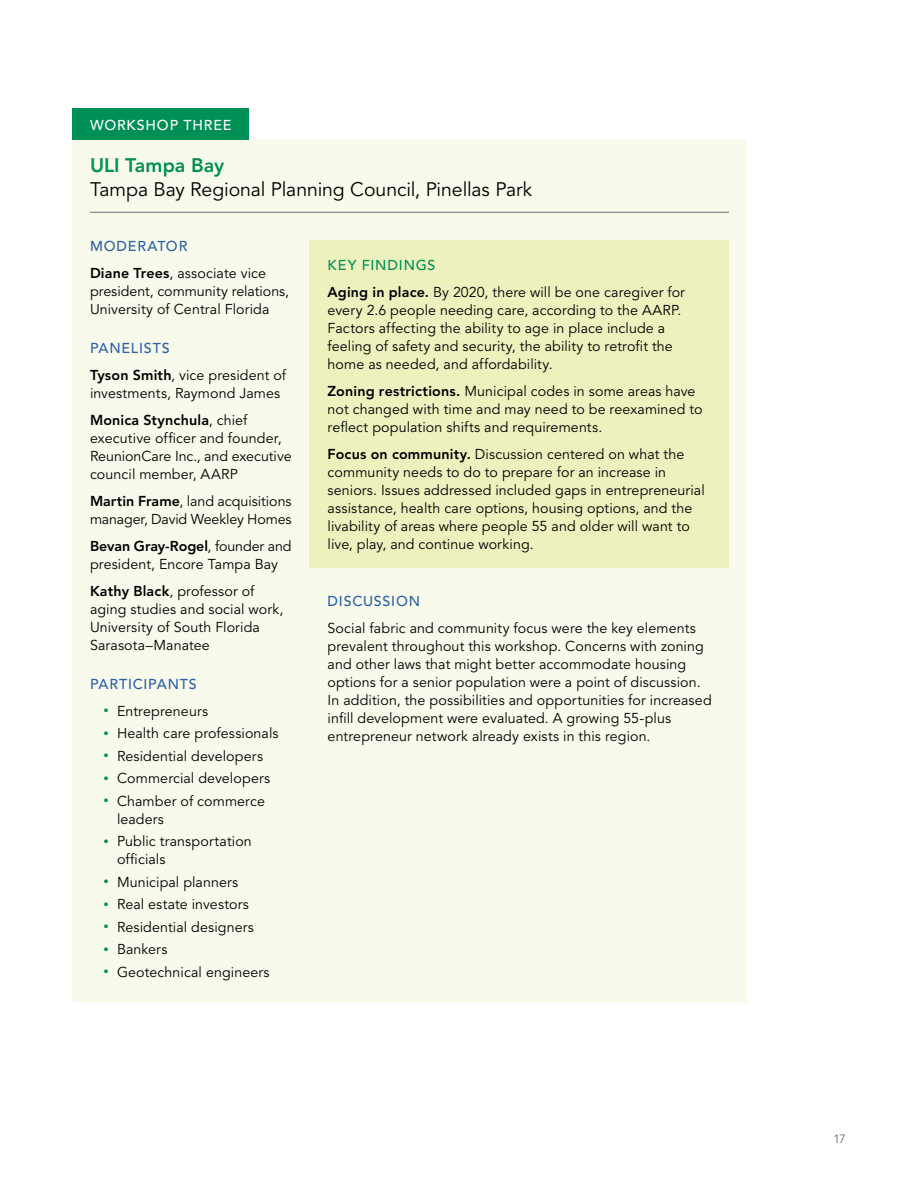
<style>
.page{position:relative;width:918px;height:1188px;background:#fff}
.page>*{position:absolute;margin:0;border:0;box-sizing:border-box;transform-origin:0 0}
.t1{font:19.5px "Avenir";letter-spacing:-.005em;color:#000}
.t2{font:800 19.5px "Avenir";color:#008f55}
.t3{font:14.25px/18px "Avenir";letter-spacing:.005em;color:#000}
.t4{font:500 14.25px "Avenir";letter-spacing:.055em;color:#2c60a4}
.t5{font:500 14.25px "Avenir";letter-spacing:.06em;color:#fff}
.t6{font:12px "Avenir";color:#6d6e71}
.s1{font-weight:500;color:#2c60a4}
.s2{font-weight:800}
.s3{font-size:10.5px;color:#008f55}
.s4{font-weight:500;color:#008f55}
</style>
<div class="page">
<div style="left:72px;top:140px;width:675px;height:862px;background:#f8faec"></div>
<div style="left:310px;top:240px;width:419px;height:328px;background:#ecf1bd"></div>
<div style="left:72px;top:108px;width:177px;height:32px;background:#008f55"></div>
<hr style="left:90px;top:212px;width:639px;height:1px;background:#6d6e71">
<p class="t5" style="left:90px;top:117px;width:143px">WORKSHOP THREE</p>
<h1 class="t2" style="left:90px;top:154px;width:136px">ULI Tampa Bay</h1>
<h1 class="t1" style="left:90px;top:178px;width:444px">Tampa Bay Regional Planning Council, Pinellas Park</h1>
<p class="t3" style="left:90px;top:233px;width:178px;line-height:27px"><span class="s1">MODERATOR<br></span><span class="s2">Diane Trees</span>, associate vice</p>
<p class="t3" style="left:90px;top:282px;width:201px">president, community relations,<br>University of Central Florida</p>
<p class="t3" style="left:90px;top:335px;width:198px;line-height:27px"><span class="s1">PANELISTS<br></span><span class="s2">Tyson Smith</span>, vice president of</p>
<p class="t3" style="left:90px;top:380px;width:192px;line-height:27px">investments, Raymond James<br><span class="s2">Monica Stynchula</span>, chief</p>
<p class="t3" style="left:90px;top:429px;width:203px">executive officer and founder,<br>ReunionCare Inc., and executive council member, AARP</p>
<p class="t3" style="left:90px;top:492px;width:203px"><span class="s2">Martin Frame</span>, land acquisitions manager, David Weekley Homes</p>
<p class="t3" style="left:90px;top:537px;width:203px"><span class="s2">Bevan Gray-Rogel</span>, founder and president, Encore Tampa Bay</p>
<p class="t3" style="left:90px;top:582px;width:195px"><span class="s2">Kathy Black</span>, professor of aging studies and social work,<br>University of South Florida<br>Sarasota–Manatee</p>
<p class="t4" style="left:90px;top:676px;width:108px">PARTICIPANTS</p>
<p class="t3" style="left:104px;top:702px;width:106px"><span class="s3">•</span> Entrepreneurs</p>
<p class="t3" style="left:104px;top:725px;width:177px"><span class="s3">•</span> Health care professionals</p>
<p class="t3" style="left:104px;top:747px;width:161px"><span class="s3">•</span> Residential developers</p>
<p class="t3" style="left:104px;top:770px;width:168px"><span class="s3">•</span> Commercial developers</p>
<p class="t3" style="left:117px;top:792px;width:149px;text-indent:-14px"><span class="s3">•</span> Chamber of commerce leaders</p>
<p class="t3" style="left:117px;top:833px;width:136px;text-indent:-14px"><span class="s3">•</span> Public transportation officials</p>
<p class="t3" style="left:104px;top:873px;width:136px"><span class="s3">•</span> Municipal planners</p>
<p class="t3" style="left:104px;top:896px;width:147px"><span class="s3">•</span> Real estate investors</p>
<p class="t3" style="left:104px;top:918px;width:152px"><span class="s3">•</span> Residential designers</p>
<p class="t3" style="left:104px;top:941px;width:65px"><span class="s3">•</span> Bankers</p>
<p class="t3" style="left:104px;top:963px;width:168px"><span class="s3">•</span> Geotechnical engineers</p>
<p class="t3" style="left:328px;top:252px;width:359px;line-height:27px"><span class="s4">KEY FINDINGS<br></span><span class="s2">Aging in place.</span> By 2020, there will be one caregiver for</p>
<p class="t3" style="left:328px;top:301px;width:355px">every 2.6 people needing care, according to the AARP.<br>Factors affecting the ability to age in place include a feeling of safety and security, the ability to retrofit the home as needed, and affordability.</p>
<p class="t3" style="left:328px;top:382px;width:377px"><span class="s2">Zoning restrictions.</span> Municipal codes in some areas have not changed with time and may need to be reexamined to reflect population shifts and requirements.</p>
<p class="t3" style="left:328px;top:445px;width:379px"><span class="s2">Focus on community.</span> Discussion centered on what the community needs to do to prepare for an increase in seniors. Issues addressed included gaps in entrepreneurial assistance, health care options, housing options, and the livability of areas where people 55 and older will want to live, play, and continue working.</p>
<p class="t4" style="left:328px;top:593px;width:94px">DISCUSSION</p>
<p class="t3" style="left:328px;top:620px;width:386px">Social fabric and community focus were the key elements prevalent throughout this workshop. Concerns with zoning and other laws that might better accommodate housing options for a senior population were a point of discussion.<br>In addition, the possibilities and opportunities for increased infill development were evaluated. A growing 55-plus entrepreneur network already exists in this region.</p>
<p class="t6" style="left:833px;top:1132px;width:14px">17</p>
</div>
